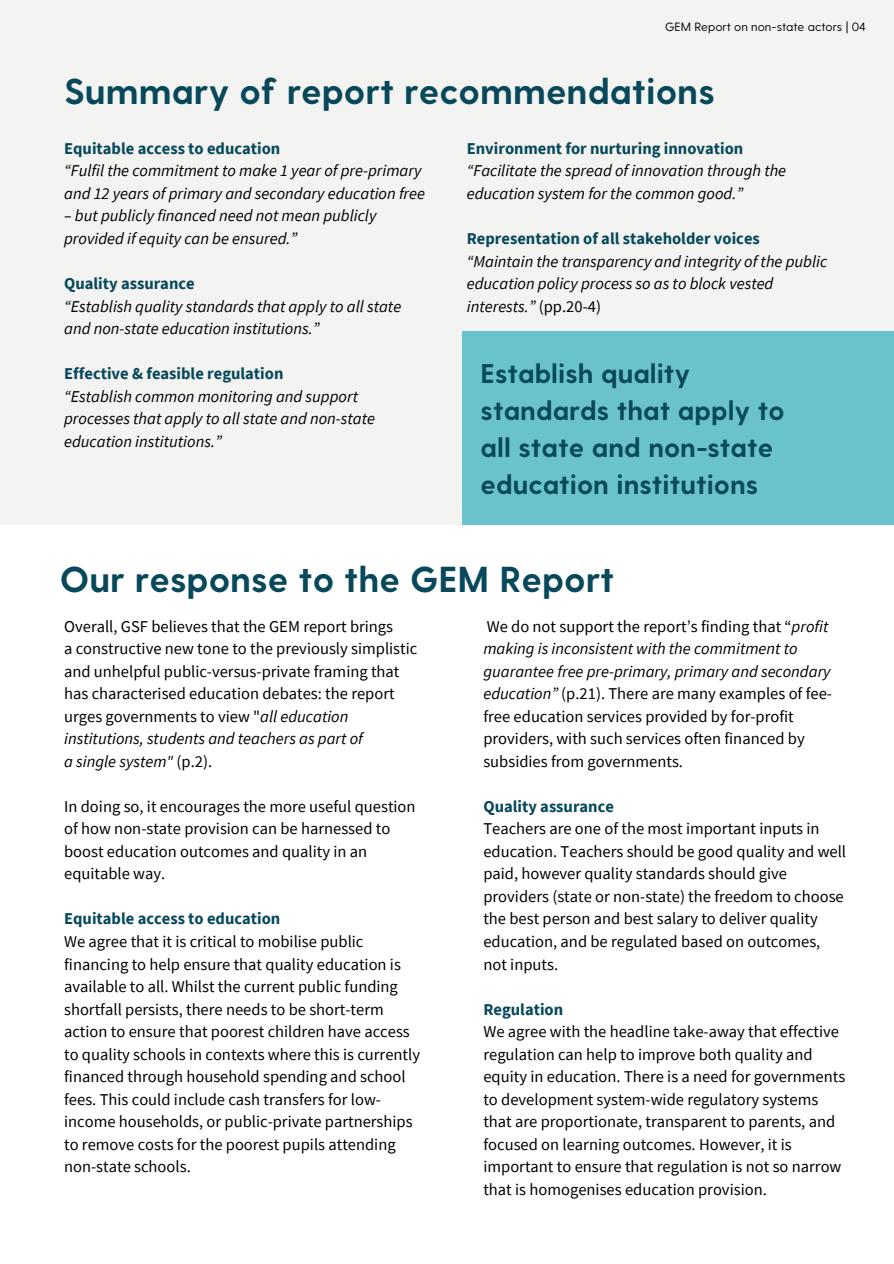
<style>
.page{position:relative;width:894px;height:1264px;background:#fff}
.page>*{position:absolute;margin:0;border:0;box-sizing:border-box;transform-origin:0 0}
.t1{font:700 36px "Greycliff CF";color:#07485a}
.t2{font:700 27px/37.2px "Greycliff CF";color:#07485a}
.t3{font:16.5px/22.5px "Source Sans Pro";color:#000}
.t4{font:italic 16.5px/22.5px "Source Sans Pro";color:#000}
.t5{font:700 16.5px "Source Sans Pro";color:#07485a}
.t6{font:12px "Greycliff CF";color:#000}
.s1{font-style:normal}
.s2{font-style:italic}
</style>
<div class="page">
<div style="left:0;top:0;width:893px;height:525px;background:#f3f3f1"></div>
<div style="left:462px;top:331px;width:431px;height:193px;background:#6ac2ca"></div>
<p class="t6" style="left:665px;top:19px;width:202px">GEM Report on non-state actors | 04</p>
<p class="t1" style="left:64px;top:68px;width:652px">Summary of report recommendations</p>
<p class="t5" style="left:64px;top:138px;width:218px">Equitable access to education</p>
<p class="t4" style="left:64px;top:159px;width:362px">“Fulfil the commitment to make 1 year of pre-primary and 12 years of primary and secondary education free</p>
<p class="t4" style="left:64px;top:204px;width:314px">– but publicly financed need not mean publicly provided if equity can be ensured.”</p>
<p class="t5" style="left:64px;top:273px;width:132px">Quality assurance</p>
<p class="t4" style="left:64px;top:294px;width:338px">“Establish quality standards that apply to all state and non-state education institutions.”</p>
<p class="t5" style="left:64px;top:363px;width:221px">Effective &amp; feasible regulation</p>
<p class="t4" style="left:64px;top:384px;width:295px">“Establish common monitoring and support</p>
<p class="t4" style="left:64px;top:407px;width:312px">processes that apply to all state and non-state education institutions.”</p>
<p class="t5" style="left:466px;top:138px;width:278px">Environment for nurturing innovation</p>
<p class="t4" style="left:466px;top:159px;width:321px">“Facilitate the spread of innovation through the education system for the common good.”</p>
<p class="t5" style="left:466px;top:228px;width:294px">Representation of all stakeholder voices</p>
<p class="t4" style="left:466px;top:249px;width:362px">“Maintain the transparency and integrity of the public education policy process so as to block vested interests.” <span class="s1">(pp.20-4)</span></p>
<p class="t2" style="left:480px;top:353px;width:305px">Establish quality standards that apply to all state and non-state education institutions</p>
<p class="t1" style="left:60px;top:556px;width:556px">Our response to the GEM Report</p>
<p class="t3" style="left:64px;top:614px;width:330px">Overall, GSF believes that the GEM report brings</p>
<p class="t3" style="left:64px;top:637px;width:354px">a constructive new tone to the previously simplistic and unhelpful public-versus-private framing that</p>
<p class="t3" style="left:64px;top:682px;width:332px">has characterised education debates: the report urges governments to view "<span class="s2">all education institutions, students and teachers as part of</span></p>
<p class="t4" style="left:64px;top:749px;width:149px">a single system" <span class="s1">(p.2).</span></p>
<p class="t3" style="left:64px;top:794px;width:353px">In doing so, it encourages the more useful question of how non-state provision can be harnessed to boost education outcomes and quality in an equitable way.</p>
<p class="t5" style="left:64px;top:908px;width:218px">Equitable access to education</p>
<p class="t3" style="left:64px;top:929px;width:357px">We agree that it is critical to mobilise public financing to help ensure that quality education is available to all. Whilst the current public funding shortfall persists, there needs to be short-term action to ensure that poorest children have access to quality schools in contexts where this is currently financed through household spending and school fees. This could include cash transfers for low&shy;income households, or public-private partnerships to remove costs for the poorest pupils attending non-state schools.</p>
<p class="t3" style="left:483px;top:614px;width:350px">We do not support the report’s finding that “<span class="s2">profit making is inconsistent with the commitment to guarantee free pre-primary, primary and secondary education”</span> (p.21). There are many examples of fee&shy;free education services provided by for-profit providers, with such services often financed by subsidies from governments.</p>
<p class="t5" style="left:483px;top:795px;width:132px">Quality assurance</p>
<p class="t3" style="left:483px;top:817px;width:364px">Teachers are one of the most important inputs in education. Teachers should be good quality and well paid, however quality standards should give providers (state or non-state) the freedom to choose the best person and best salary to deliver quality education, and be regulated based on outcomes, not inputs.</p>
<p class="t5" style="left:483px;top:998px;width:81px">Regulation</p>
<p class="t3" style="left:483px;top:1019px;width:363px">We agree with the headline take-away that effective regulation can help to improve both quality and equity in education. There is a need for governments to development system-wide regulatory systems that are proportionate, transparent to parents, and focused on learning outcomes. However, it is important to ensure that regulation is not so narrow that is homogenises education provision.</p>
</div>
